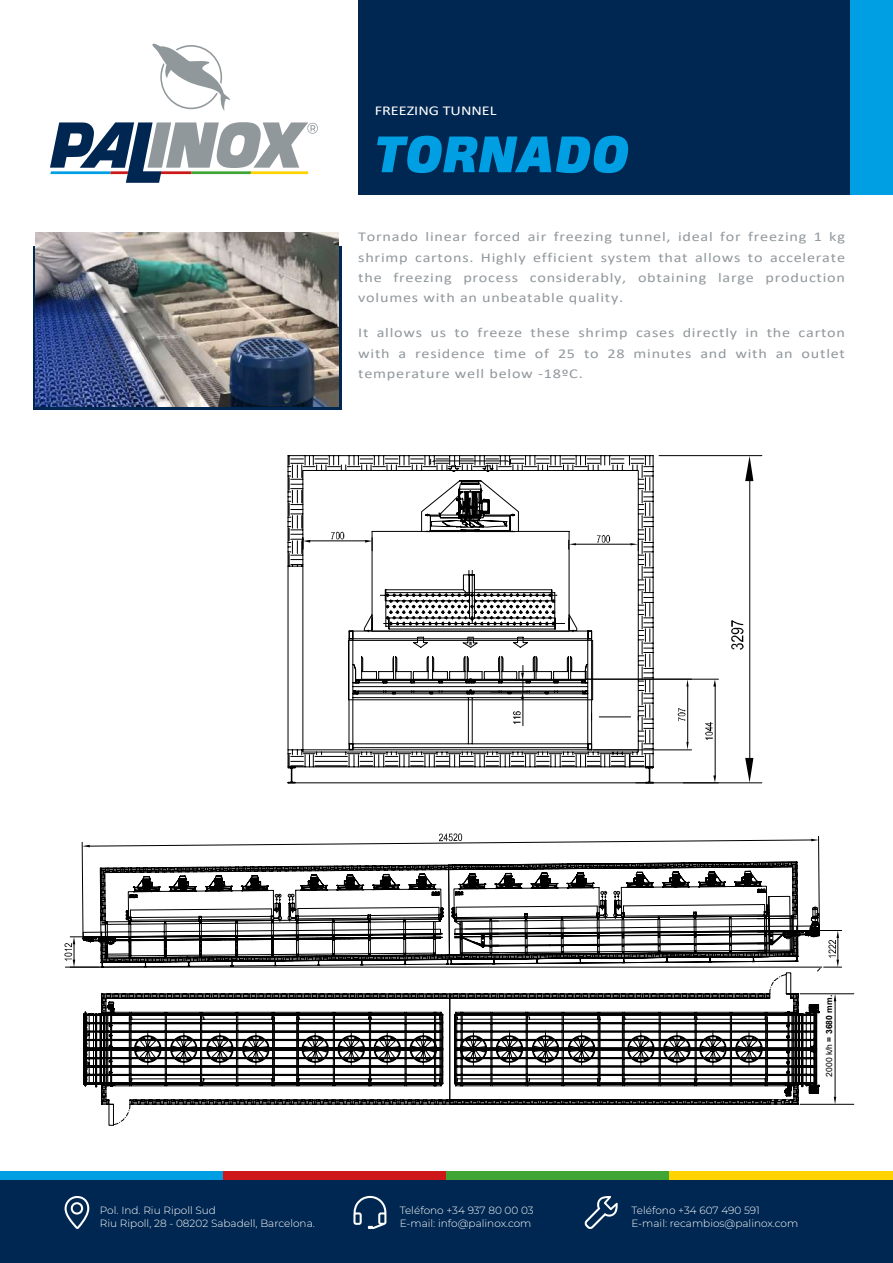
<style>
.page{position:relative;width:893px;height:1263px;background:#fff}
.page>*{position:absolute;margin:0;border:0;box-sizing:border-box;transform-origin:0 0}
.t1{font:italic 900 51px "Byker";letter-spacing:.01em;color:#009fe3}
.t2{font:13.5px/20.2px "Calibri";letter-spacing:.045em;color:#91989c;text-align:justify;scale:1.2 1}
.t3{font:13.5px "Calibri";color:#fff;scale:1.2 1}
.t4{font:300 10.5px/13.5px "Montserrat";color:#fff}
.t5{font:700 8.55px "Arial";color:#000}
.s1{font-weight:400}
</style>
<div class="page">
<div style="left:33px;top:246px;width:308px;height:164px;background:#002751"></div>
<div style="left:358px;top:0;width:513px;height:195px;background:#002751"></div>
<div style="left:0;top:1180px;width:893px;height:83px;background:#002751"></div>
<div style="left:0;top:1171px;width:223px;height:9px;background:#009fe3"></div>
<div style="left:223px;top:1171px;width:223px;height:9px;background:#cd1719"></div>
<div style="left:446px;top:1171px;width:224px;height:9px;background:#3fa535"></div>
<div style="left:670px;top:1171px;width:223px;height:9px;background:#ffd300"></div>
<div style="left:850px;top:0;width:43px;height:195px;background:#009fe3"></div>
<svg style="left:152px;top:43px;width:78px;height:68px"></svg>
<svg style="left:50px;top:122px;width:268px;height:61px"></svg>
<svg style="left:65px;top:1196px;width:24px;height:33px"></svg>
<svg style="left:353px;top:1196px;width:33px;height:33px"></svg>
<svg style="left:585px;top:1196px;width:33px;height:33px"></svg>
<svg style="left:82px;top:836px;width:737px;height:29px"></svg>
<svg style="left:82px;top:845px;width:8px;height:2px"></svg>
<svg style="left:811px;top:839px;width:8px;height:2px"></svg>
<svg style="left:439px;top:833px;width:23px;height:8px"></svg>
<svg style="left:65px;top:865px;width:777px;height:107px"></svg>
<svg style="left:101px;top:973px;width:697px;height:136px"></svg>
<svg style="left:84px;top:1002px;width:359px;height:11px"></svg>
<svg style="left:83px;top:1013px;width:372px;height:83px"></svg>
<svg style="left:455px;top:994px;width:381px;height:110px"></svg>
<svg style="left:109px;top:1104px;width:15px;height:21px"></svg>
<svg style="left:288px;top:455px;width:65px;height:328px"></svg>
<svg style="left:303px;top:540px;width:7px;height:3px"></svg>
<svg style="left:331px;top:532px;width:13px;height:7px"></svg>
<svg style="left:353px;top:455px;width:409px;height:328px"></svg>
<svg style="left:745px;top:456px;width:8px;height:25px"></svg>
<svg style="left:745px;top:758px;width:8px;height:25px"></svg>
<svg style="left:731px;top:620px;width:12px;height:30px"></svg>
<img style="left:35px;top:233px;width:303px;height:174px">
<p class="t3" style="left:375px;top:101px;width:103px">FREEZING TUNNEL</p>
<h1 class="t1" style="left:371px;top:110px;width:257px">TORNADO</h1>
<p class="t2" style="left:358px;top:226px;width:407px">Tornado linear forced air freezing tunnel, ideal for freezing 1 kg shrimp cartons. Highly efficient system that allows to accelerate the freezing process considerably, obtaining large production volumes with an unbeatable quality.</p>
<p class="t2" style="left:358px;top:322px;width:407px">It allows us to freeze these shrimp cases directly in the carton with a residence time of 25 to 28 minutes and with an outlet temperature well below -18ºC.</p>
<p class="t5" style="left:823px;top:1077px;width:83px;rotate:-90deg"><span class="s1">2000 k/h</span> = 3680 mm.</p>
<p class="t4" style="left:100px;top:1203px;width:216px">Pol. Ind. Riu Ripoll Sud<br>Riu Ripoll, 28 - 08202 Sabadell, Barcelona.</p>
<p class="t4" style="left:400px;top:1203px;width:136px">Teléfono +34 937 80 00 03<br>E-mail: info@palinox.com</p>
<p class="t4" style="left:631px;top:1203px;width:168px">Teléfono +34 607 490 591<br>E-mail: recambios@palinox.com</p>
</div>
